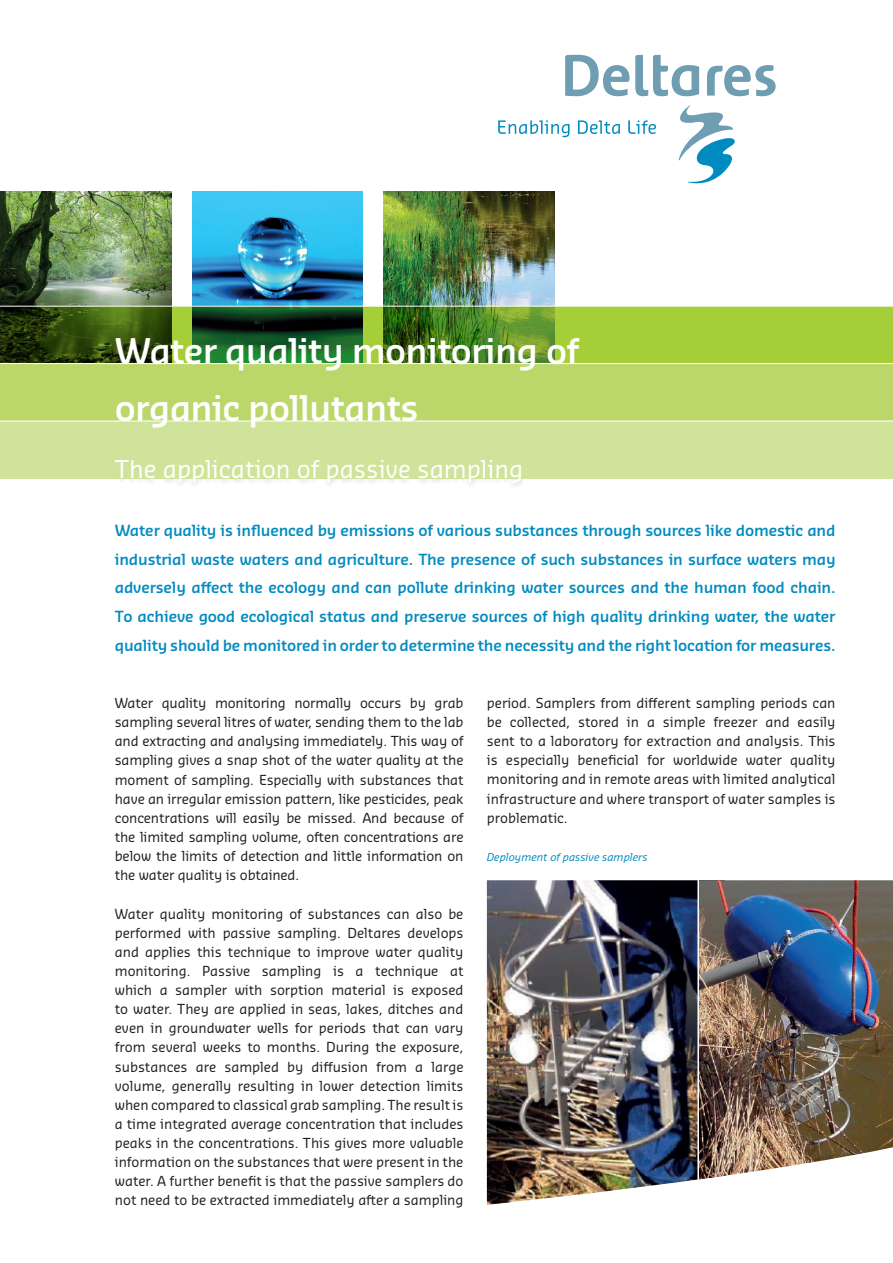
<style>
.page{position:relative;width:893px;height:1263px;background:#fff}
.page>*{position:absolute;margin:0;border:0;box-sizing:border-box;transform-origin:0 0}
.t1{font:600 34.5px/57.4px "Sansa Pro";letter-spacing:-.02em;color:#fff}
.t2{font:24px "Sansa Pro";color:#fff}
.t3{font:600 15px/28.7px "Sansa Pro";letter-spacing:-.01em;color:#008bc0;text-align:justify}
.t4{font:13.5px/19.2px "Sansa Pro";color:#231f20;text-align:justify}
.t5{font:italic 10.5px "Sansa Pro";color:#008bc0}
</style>
<div class="page">
<div style="left:111px;top:457px;width:414px;height:32px;background:#231f20;opacity:.2"></div>
<svg style="left:498px;top:120px;width:71px;height:17px"></svg>
<svg style="left:578px;top:120px;width:42px;height:14px"></svg>
<svg style="left:628px;top:120px;width:28px;height:14px"></svg>
<svg style="left:565px;top:55px;width:211px;height:41px"></svg>
<svg style="left:678px;top:105px;width:57px;height:79px"></svg>
<img style="left:0;top:191px;width:172px;height:115px">
<img style="left:383px;top:191px;width:172px;height:115px">
<img style="left:192px;top:191px;width:171px;height:115px">
<img style="left:487px;top:880px;width:214px;height:325px">
<img style="left:699px;top:880px;width:194px;height:299px">
<hr style="left:697px;top:880px;width:2px;height:300px;background:#fff">
<svg style="left:0;top:307px;width:893px;height:56px;background:#608b26"></svg>
<div style="left:0;top:364px;width:893px;height:57px;background:#bbd76a"></div>
<div style="left:0;top:421px;width:893px;height:57px;background:#d0e39a"></div>
<hr style="left:0;top:421px;width:893px;height:1px;background:#fff">
<h1 class="t1" style="left:115px;top:321px;width:465px">Water quality monitoring of organic pollutants</h1>
<h2 class="t2" style="left:115px;top:454px;width:410px">The application of passive sampling</h2>
<p class="t3" style="left:115px;top:515px;width:722px">Water quality is influenced by emissions of various substances through sources like domestic and industrial waste waters and agriculture. The presence of such substances in surface waters may adversely affect the ecology and can pollute drinking water sources and the human food chain.<br>To achieve good ecological status and preserve sources of high quality drinking water, the water quality should be monitored in order to determine the necessity and the right location for measures.</p>
<p class="t4" style="left:115px;top:693px;width:350px">Water quality monitoring normally occurs by grab sampling several litres of water, sending them to the lab and extracting and analysing immediately. This way of sampling gives a snap shot of the water quality at the moment of sampling. Especially with substances that have an irregular emission pattern, like pesticides, peak concentrations will easily be missed. And because of the limited sampling volume, often concentrations are below the limits of detection and little information on the water quality is obtained.</p>
<p class="t4" style="left:115px;top:903px;width:350px">Water quality monitoring of substances can also be performed with passive sampling. Deltares develops and applies this technique to improve water quality monitoring. Passive sampling is a technique at which a sampler with sorption material is exposed to water. They are applied in seas, lakes, ditches and even in groundwater wells for periods that can vary from several weeks to months. During the exposure, substances are sampled by diffusion from a large volume, generally resulting in lower detection limits when compared to classical grab sampling. The result is a time integrated average concentration that includes peaks in the concentrations. This gives more valuable information on the substances that were present in the water. A further benefit is that the passive samplers do not need to be extracted immediately after a sampling</p>
<p class="t4" style="left:487px;top:693px;width:350px">period. Samplers from different sampling periods can be collected, stored in a simple freezer and easily sent to a laboratory for extraction and analysis. This is especially beneficial for worldwide water quality monitoring and in remote areas with limited analytical infrastructure and where transport of water samples is problematic.</p>
<p class="t5" style="left:487px;top:850px;width:162px">Deployment of passive samplers</p>
</div>
